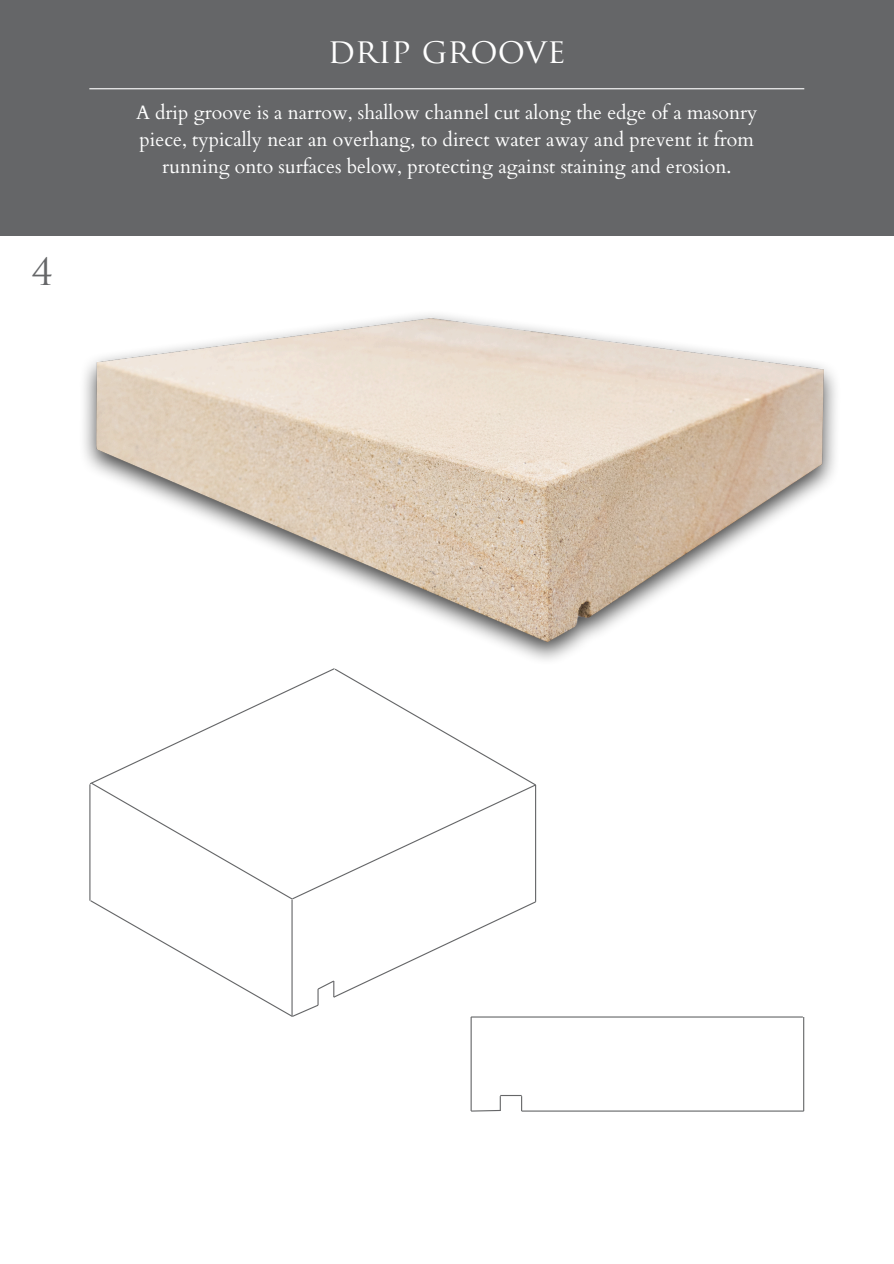
<style>
.page{position:relative;width:894px;height:1264px;background:#fff}
.page>*{position:absolute;margin:0;border:0;box-sizing:border-box;transform-origin:0 0}
.t1{font:36.75px "Trajan Pro";color:#656668}
.t2{font:33.75px "Trajan Pro";color:#fff}
.t3{font:19.5px/27px "Cardo";color:#fff;text-align:center}
</style>
<div class="page">
<hr style="left:470px;top:1016px;width:1px;height:94px;background:#656668">
<hr style="left:471px;top:1016px;width:331px;height:1px;background:#656668">
<svg style="left:89px;top:763px;width:448px;height:254px"></svg>
<hr style="left:802px;top:1017px;width:2px;height:94px;background:#656668">
<svg style="left:521px;top:1096px;width:1px;height:14px"></svg>
<hr style="left:500px;top:1094px;width:21px;height:2px;background:#656668">
<hr style="left:521px;top:1110px;width:282px;height:1px;background:#656668">
<svg style="left:470px;top:1096px;width:31px;height:16px"></svg>
<img style="left:84px;top:314px;width:752px;height:449px">
<div style="left:0;top:0;width:892px;height:236px;background:#656668"></div>
<hr style="left:89px;top:88px;width:715px;height:1px;background:#fff">
<p class="t1" style="left:32px;top:258px;width:22px">4</p>
<h1 class="t2" style="left:328px;top:37px;width:239px">DRIP GROOVE</h1>
<p class="t3" style="left:136px;top:99px;width:623px">A drip groove is a narrow, shallow channel cut along the edge of a masonry piece, typically near an overhang, to direct water away and prevent it from running onto surfaces below, protecting against staining and erosion.</p>
</div>
